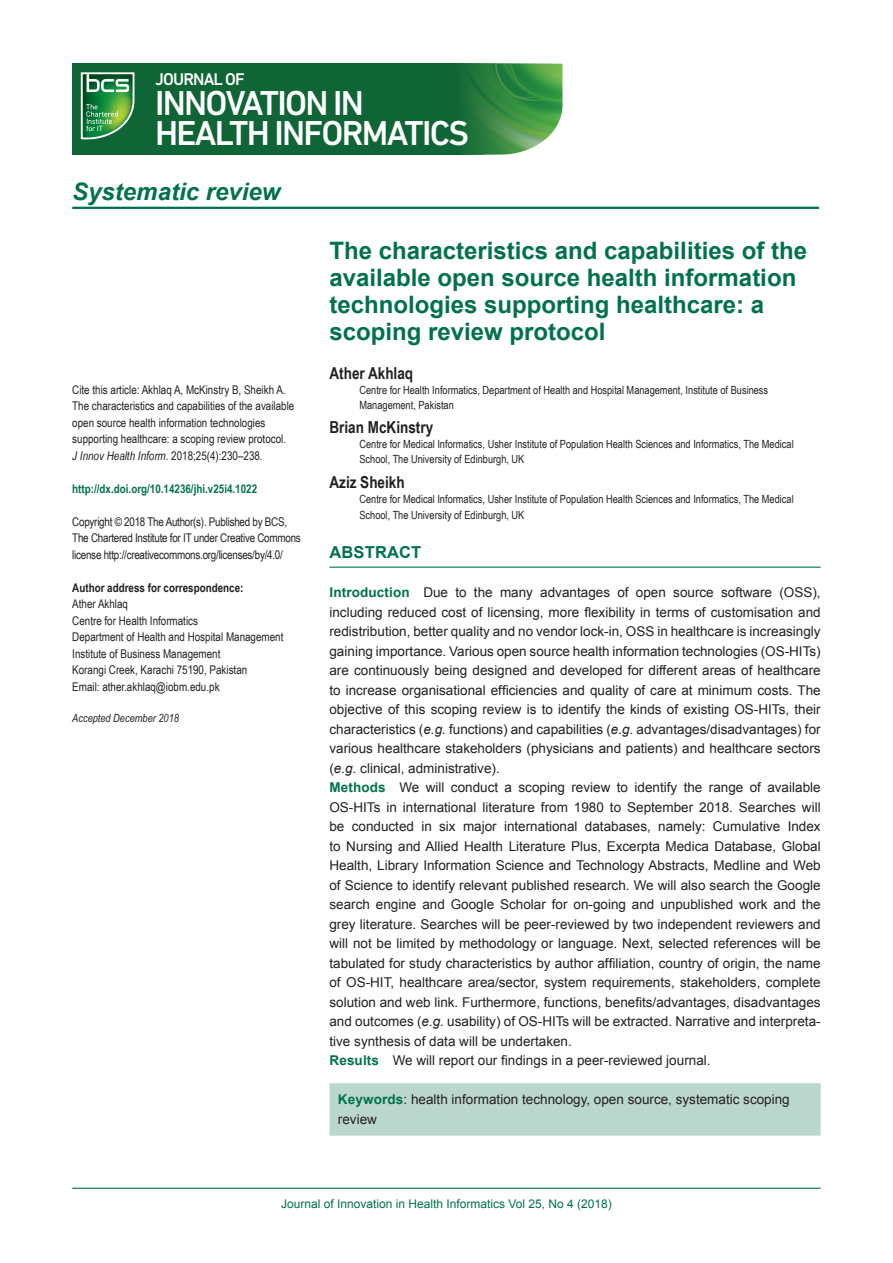
<style>
.page{position:relative;width:893px;height:1263px;background:#fff}
.page>*{position:absolute;margin:0;border:0;box-sizing:border-box;transform-origin:0 0}
.t1{font:500 35.25px/30px "DIN Next LT Pro";letter-spacing:-.05em;color:#fff}
.t2{font:700 24px/27px "Arial";color:#007249}
.t3{font:italic 700 24px "Arial";color:#007249}
.t4{font:500 17.25px "DIN Next LT Pro";letter-spacing:-.05em;color:#fff}
.t5{font:700 16.5px "Arial Narrow";color:#231f20}
.t6{font:700 16.5px "Arial";letter-spacing:.01em;color:#007249}
.t7{font:13.5px/19.5px "Arial";color:#231f20}
.t8{font:12px/16.5px "Arial Narrow";color:#231f20}
.t9{font:12px/16.5px "Arial Narrow";letter-spacing:-.02em;color:#231f20}
.t10{font:12px "Arial";color:#007249}
.t11{font:700 12px "Arial Narrow";color:#007249}
.t12{font:700 12px "Arial Narrow";color:#231f20}
.t13{font:11.25px/15px "Arial Narrow";color:#231f20}
.t14{font:italic 11.25px "Arial Narrow";color:#231f20}
.s1{font-style:italic}
.s2{font-weight:700;color:#007249}
</style>
<div class="page">
<hr style="left:72px;top:1188px;width:749px;height:1px;background:#007249">
<div style="left:72px;top:64px;width:491px;height:90px;background:#0f6535"></div>
<svg style="left:81px;top:72px;width:53px;height:68px"></svg>
<svg style="left:484px;top:64px;width:79px;height:90px;background:#509d57"></svg>
<hr style="left:329px;top:567px;width:492px;height:1px;background:#007249">
<div style="left:329px;top:1083px;width:492px;height:53px;background:#bbd7cd"></div>
<hr style="left:72px;top:207px;width:747px;height:2px;background:#007249">
<p class="t4" style="left:155px;top:69px;width:91px">JOURNAL OF</p>
<h1 class="t1" style="left:155px;top:87px;width:315px">INNOVATION IN<br>HEALTH INFORMATICS</h1>
<h2 class="t3" style="left:72px;top:176px;width:210px">Systematic review</h2>
<p class="t8" style="left:72px;top:381px;width:224px">Cite this article: Akhlaq A, McKinstry B, Sheikh A.<br>The characteristics and capabilities of the available open source health information technologies supporting healthcare: a scoping review protocol.<br><span class="s1">J Innov Health Inform</span>. 2018;25(4):230–238.</p>
<p class="t11" style="left:72px;top:480px;width:186px">http://dx.doi.org/10.14236/jhi.v25i4.1022</p>
<p class="t9" style="left:72px;top:513px;width:230px">Copyright © 2018 The Author(s). Published by BCS,<br>The Chartered Institute for IT under Creative Commons license http://creativecommons.org/licenses/by/4.0/</p>
<p class="t12" style="left:72px;top:579px;width:173px">Author address for correspondence:</p>
<p class="t8" style="left:72px;top:595px;width:213px">Ather Akhlaq<br>Centre for Health Informatics<br>Department of Health and Hospital Management Institute of Business Management<br>Korangi Creek, Karachi 75190, Pakistan<br>Email: ather.akhlaq@iobm.edu.pk</p>
<p class="t14" style="left:72px;top:711px;width:108px">Accepted December 2018</p>
<h2 class="t2" style="left:329px;top:238px;width:479px">The characteristics and capabilities of the available open source health information technologies supporting healthcare: a scoping review protocol</h2>
<p class="t5" style="left:329px;top:360px;width:85px">Ather Akhlaq</p>
<p class="t13" style="left:359px;top:382px;width:410px">Centre for Health Informatics, Department of Health and Hospital Management, Institute of Business<br>Management, Pakistan</p>
<p class="t5" style="left:329px;top:415px;width:105px">Brian McKinstry</p>
<p class="t13" style="left:359px;top:436px;width:436px">Centre for Medical Informatics, Usher Institute of Population Health Sciences and Informatics, The Medical<br>School, The University of Edinburgh, UK</p>
<p class="t5" style="left:329px;top:469px;width:77px">Aziz Sheikh</p>
<p class="t13" style="left:359px;top:490px;width:436px;line-height:16.5px">Centre for Medical Informatics, Usher Institute of Population Health Sciences and Informatics, The Medical<br>School, The University of Edinburgh, UK</p>
<p class="t6" style="left:329px;top:541px;width:93px">ABSTRACT</p>
<p class="t7" style="left:329px;top:583px;width:493px"><span class="s2">Introduction</span> Due to the many advantages of open source software (OSS), including reduced cost of licensing, more flexibility in terms of customisation and redistribution, better quality and no vendor lock-in, OSS in healthcare is increasingly gaining importance. Various open source health information technologies (OS-HITs) are continuously being designed and developed for different areas of healthcare to increase organisational efficiencies and quality of care at minimum costs. The objective of this scoping review is to identify the kinds of existing OS-HITs, their characteristics (<span class="s1">e.g.</span> functions) and capabilities (<span class="s1">e.g.</span> advantages/disadvantages) for various healthcare stakeholders (physicians and patients) and healthcare sectors (<span class="s1">e.g.</span> clinical, administrative).<br><span class="s2">Methods</span> We will conduct a scoping review to identify the range of available OS-HITs in international literature from 1980 to September 2018. Searches will be conducted in six major international databases, namely: Cumulative Index to Nursing and Allied Health Literature Plus, Excerpta Medica Database, Global Health, Library Information Science and Technology Abstracts, Medline and Web of Science to identify relevant published research. We will also search the Google search engine and Google Scholar for on-going and unpublished work and the grey literature. Searches will be peer-reviewed by two independent reviewers and will not be limited by methodology or language. Next, selected references will be tabulated for study characteristics by author affiliation, country of origin, the name of OS-HIT, healthcare area/sector, system requirements, stakeholders, complete solution and web link. Furthermore, functions, benefits/advantages, disadvantages and outcomes (<span class="s1">e.g.</span> usability) of OS-HITs will be extracted. Narrative and interpreta&shy;tive synthesis of data will be undertaken.<br><span class="s2">Results</span> We will report our findings in a peer-reviewed journal.</p>
<p class="t7" style="left:338px;top:1090px;width:453px"><span class="s2">Keywords</span>: health information technology, open source, systematic scoping review</p>
<p class="t10" style="left:281px;top:1196px;width:332px">Journal of Innovation in Health Informatics Vol 25, No 4 (2018)</p>
</div>
